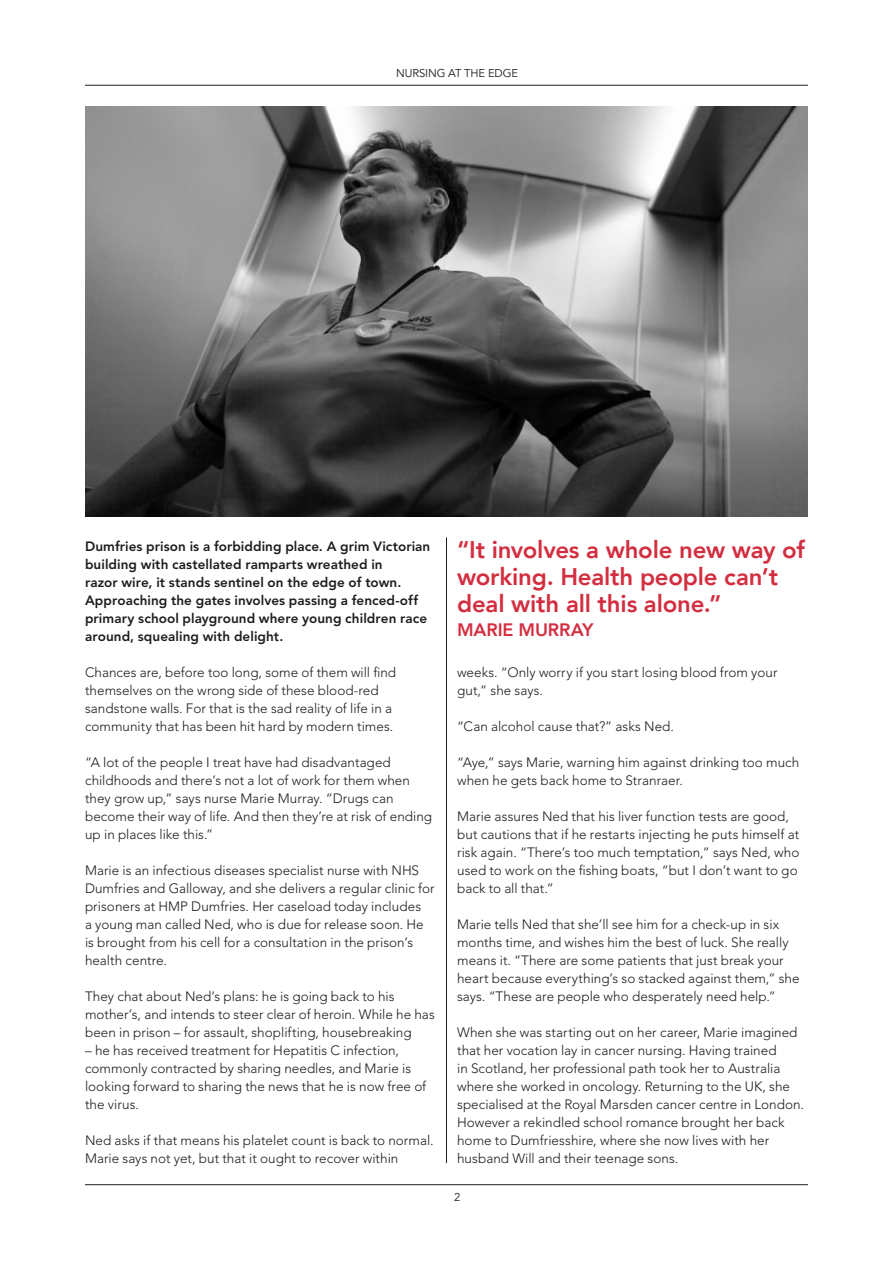
<style>
.page{position:relative;width:893px;height:1263px;background:#fff}
.page>*{position:absolute;margin:0;border:0;box-sizing:border-box;transform-origin:0 0}
.t1{font:800 24px/27px "Avenir";letter-spacing:-.01em;color:#d32e3f}
.t2{font:800 18px "Avenir";letter-spacing:-.01em;color:#d32e3f}
.t3{font:300 13.5px/18px "Avenir LT Std";color:#1d1d1b}
.t4{font:800 13.5px/18px "Avenir LT Std";letter-spacing:.005em;color:#1d1d1b}
.t5{font:11.25px "Avenir LT Std";letter-spacing:-.01em;color:#1d1d1b}
</style>
<div class="page">
<hr style="left:85px;top:85px;width:723px;height:1px;background:#1d1d1b">
<hr style="left:85px;top:1184px;width:723px;height:1px;background:#1d1d1b">
<hr style="left:446px;top:537px;width:1px;height:626px;background:#1d1d1b">
<img style="left:85px;top:106px;width:723px;height:410px">
<p class="t5" style="left:396px;top:66px;width:123px">NURSING AT THE EDGE</p>
<p class="t4" style="left:85px;top:537px;width:347px">Dumfries prison is a forbidding place. A grim Victorian building with castellated ramparts wreathed in<br>razor wire, it stands sentinel on the edge of town.<br>Approaching the gates involves passing a fenced-off primary school playground where young children race around, squealing with delight.</p>
<p class="t3" style="left:85px;top:663px;width:313px">Chances are, before too long, some of them will find themselves on the wrong side of these blood-red sandstone walls. For that is the sad reality of life in a community that has been hit hard by modern times.</p>
<p class="t3" style="left:85px;top:753px;width:349px">“A lot of the people I treat have had disadvantaged childhoods and there’s not a lot of work for them when they grow up,” says nurse Marie Murray. “Drugs can become their way of life. And then they’re at risk of ending up in places like this.”</p>
<p class="t3" style="left:85px;top:861px;width:351px">Marie is an infectious diseases specialist nurse with NHS Dumfries and Galloway, and she delivers a regular clinic for prisoners at HMP Dumfries. Her caseload today includes<br>a young man called Ned, who is due for release soon. He is brought from his cell for a consultation in the prison’s health centre.</p>
<p class="t3" style="left:85px;top:987px;width:351px">They chat about Ned’s plans: he is going back to his mother’s, and intends to steer clear of heroin. While he has been in prison – for assault, shoplifting, housebreaking</p>
<p class="t3" style="left:85px;top:1041px;width:343px">– he has received treatment for Hepatitis C infection, commonly contracted by sharing needles, and Marie is looking forward to sharing the news that he is now free of the virus.</p>
<p class="t3" style="left:85px;top:1131px;width:350px">Ned asks if that means his platelet count is back to normal.<br>Marie says not yet, but that it ought to recover within</p>
<h1 class="t1" style="left:457px;top:536px;width:349px">“It involves a whole new way of working. Health people can’t deal with all this alone.”</h1>
<h2 class="t2" style="left:457px;top:616px;width:138px">MARIE MURRAY</h2>
<p class="t3" style="left:457px;top:663px;width:322px">weeks. “Only worry if you start losing blood from your gut,” she says.</p>
<p class="t3" style="left:457px;top:717px;width:218px">“Can alcohol cause that?” asks Ned.</p>
<p class="t3" style="left:457px;top:753px;width:344px">“Aye,” says Marie, warning him against drinking too much when he gets back home to Stranraer.</p>
<p class="t3" style="left:457px;top:807px;width:344px">Marie assures Ned that his liver function tests are good, but cautions that if he restarts injecting he puts himself at risk again. “There’s too much temptation,” says Ned, who used to work on the fishing boats, “but I don’t want to go back to all that.”</p>
<p class="t3" style="left:457px;top:915px;width:344px">Marie tells Ned that she’ll see him for a check-up in six months time, and wishes him the best of luck. She really means it. “There are some patients that just break your heart because everything’s so stacked against them,” she says. “These are people who desperately need help.”</p>
<p class="t3" style="left:457px;top:1023px;width:348px">When she was starting out on her career, Marie imagined that her vocation lay in cancer nursing. Having trained<br>in Scotland, her professional path took her to Australia where she worked in oncology. Returning to the UK, she specialised at the Royal Marsden cancer centre in London.<br>However a rekindled school romance brought her back home to Dumfriesshire, where she now lives with her husband Will and their teenage sons.</p>
<p class="t5" style="left:454px;top:1191px;width:8px">2</p>
</div>
